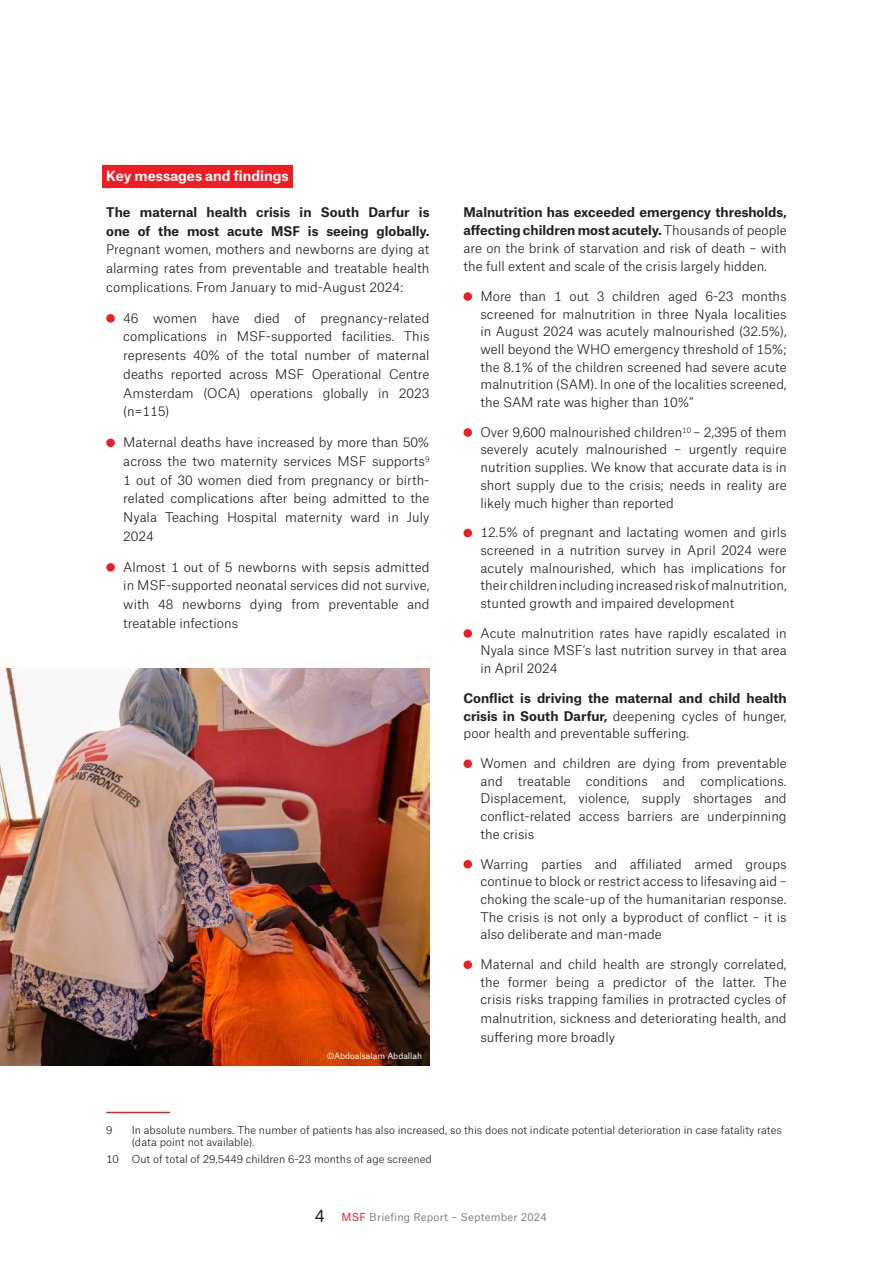
<style>
.page{position:relative;width:893px;height:1263px;background:#fff}
.page>*{position:absolute;margin:0;border:0;box-sizing:border-box;transform-origin:0 0}
.t1{font:700 13.5px "Atlas Grotesk TF";color:#fff}
.t2{font:300 12.75px/17.7px "Atlas Grotesk TF";color:#231f20;text-align:justify}
.t3{font:700 12.75px/17.7px "Atlas Grotesk TF";color:#231f20}
.t4{font:300 10.5px/12.6px "Atlas Grotesk TF";color:#231f20}
.t5{font:10.5px "Atlas Grotesk TF";letter-spacing:.02em;color:#808285}
.t6{font:8.25px "Atlas Grotesk TF";color:#fff}
.s1{font-weight:700}
.s2{font-weight:300}
.s3{font-size:16.5px;color:#231f20}
.s4{color:#ee1d23}
</style>
<div class="page">
<div style="left:102px;top:166px;width:191px;height:22px;background:#ee1d23"></div>
<hr style="left:106px;top:1112px;width:64px;height:1px;background:#ee1d23">
<div style="left:106px;top:314px;width:9px;height:9px;background:#ee1d23;border-radius:50%"></div>
<div style="left:106px;top:439px;width:9px;height:8px;background:#ee1d23;border-radius:50%"></div>
<div style="left:106px;top:563px;width:9px;height:9px;background:#ee1d23;border-radius:50%"></div>
<div style="left:463px;top:292px;width:9px;height:9px;background:#ee1d23;border-radius:50%"></div>
<div style="left:463px;top:428px;width:9px;height:9px;background:#ee1d23;border-radius:50%"></div>
<div style="left:463px;top:529px;width:9px;height:8px;background:#ee1d23;border-radius:50%"></div>
<div style="left:463px;top:629px;width:9px;height:9px;background:#ee1d23;border-radius:50%"></div>
<div style="left:463px;top:759px;width:9px;height:9px;background:#ee1d23;border-radius:50%"></div>
<div style="left:463px;top:860px;width:9px;height:8px;background:#ee1d23;border-radius:50%"></div>
<div style="left:463px;top:960px;width:9px;height:9px;background:#ee1d23;border-radius:50%"></div>
<img style="left:0;top:669px;width:429px;height:396px">
<p class="t1" style="left:106px;top:165px;width:184px">Key messages and findings</p>
<p class="t3" style="left:106px;top:201px;width:325px;line-height:18.8px">The maternal health crisis in South Darfur is one of the most acute MSF is seeing globally.</p>
<p class="t2" style="left:106px;top:239px;width:325px;line-height:18.8px">Pregnant women, mothers and newborns are dying at alarming rates from preventable and treatable health complications. From January to mid-August 2024:</p>
<p class="t2" style="left:123px;top:307px;width:308px;line-height:18.8px">46 women have died of pregnancy-related complications in MSF-supported facilities. This represents 40% of the total number of maternal deaths reported across MSF Operational Centre Amsterdam (OCA) operations globally in 2023 (n=115)</p>
<p class="t2" style="left:123px;top:432px;width:308px;line-height:18.8px">Maternal deaths have increased by more than 50% across the two maternity services MSF supports<sup>9<br></sup>1 out of 30 women died from pregnancy or birth&shy;related complications after being admitted to the Nyala Teaching Hospital maternity ward in July 2024</p>
<p class="t2" style="left:123px;top:556px;width:308px;line-height:18.8px">Almost 1 out of 5 newborns with sepsis admitted in MSF-supported neonatal services did not survive, with 48 newborns dying from preventable and treatable infections</p>
<p class="t6" style="left:327px;top:1049px;width:97px">©Abdoalsalam Abdallah</p>
<p class="t2" style="left:463px;top:202px;width:325px"><span class="s1">Malnutrition has exceeded emergency thresholds, affecting children most acutely.</span> Thousands of people are on the brink of starvation and risk of death – with the full extent and scale of the crisis largely hidden.</p>
<p class="t2" style="left:480px;top:286px;width:308px">More than 1 out 3 children aged 6-23 months screened for malnutrition in three Nyala localities in August 2024 was acutely malnourished (32.5%), well beyond the WHO emergency threshold of 15%; the 8.1% of the children screened had severe acute malnutrition (SAM). In one of the localities screened, the SAM rate was higher than 10%”</p>
<p class="t2" style="left:480px;top:422px;width:308px">Over 9,600 malnourished children<sup>10</sup> – 2,395 of them severely acutely malnourished – urgently require nutrition supplies. We know that accurate data is in short supply due to the crisis; needs in reality are likely much higher than reported</p>
<p class="t2" style="left:480px;top:522px;width:308px">12.5% of pregnant and lactating women and girls screened in a nutrition survey in April 2024 were acutely malnourished, which has implications for their children including increased risk of malnutrition, stunted growth and impaired development</p>
<p class="t2" style="left:480px;top:623px;width:308px">Acute malnutrition rates have rapidly escalated in Nyala since MSF’s last nutrition survey in that area in April 2024</p>
<p class="t3" style="left:463px;top:688px;width:325px;text-align:justify">Conflict is driving the maternal and child health crisis in South Darfur, <span class="s2">deepening cycles of hunger, poor health and preventable suffering.</span></p>
<p class="t2" style="left:480px;top:753px;width:308px">Women and children are dying from preventable and treatable conditions and complications.<br>Displacement, violence, supply shortages and conflict-related access barriers are underpinning the crisis</p>
<p class="t2" style="left:480px;top:853px;width:308px">Warring parties and affiliated armed groups continue to block or restrict access to lifesaving aid – choking the scale-up of the humanitarian response.<br>The crisis is not only a byproduct of conflict – it is also deliberate and man-made</p>
<p class="t2" style="left:480px;top:954px;width:308px;line-height:18.3px">Maternal and child health are strongly correlated, the former being a predictor of the latter. The crisis risks trapping families in protracted cycles of malnutrition, sickness and deteriorating health, and suffering more broadly</p>
<p class="t4" style="left:106px;top:1122px;width:8px">9</p>
<p class="t4" style="left:132px;top:1122px;width:651px">In absolute numbers. The number of patients has also increased, so this does not indicate potential deterioration in case fatality rates (data point not available).</p>
<p class="t4" style="left:106px;top:1152px;width:327px">10 Out of total of 29,5449 children 6-23 months of age screened</p>
<p class="t5" style="left:315px;top:1208px;width:233px"><span class="s3">4</span> <span class="s4">MSF</span> Briefing Report – September 2024</p>
</div>
